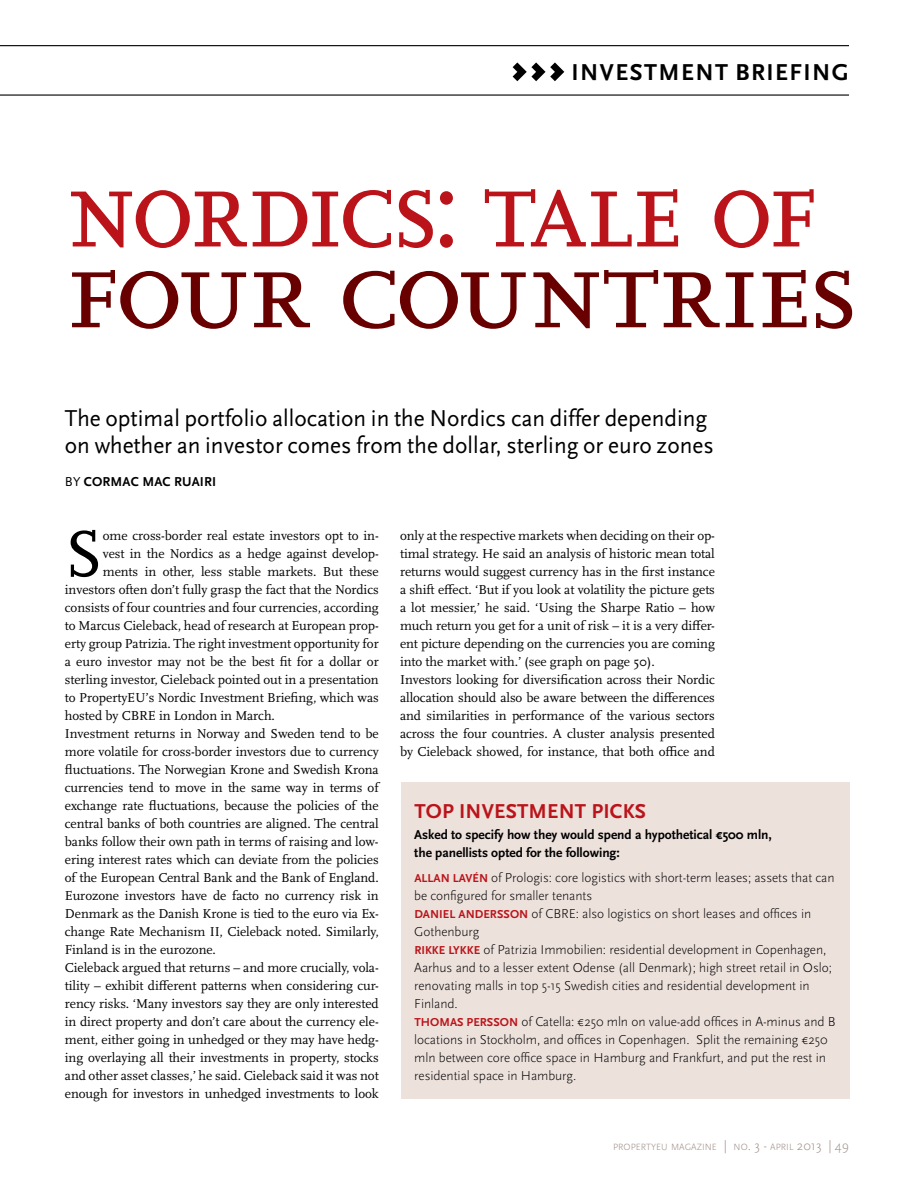
<style>
.page{position:relative;width:915px;height:1191px;background:#fff}
.page>*{position:absolute;margin:0;border:0;box-sizing:border-box;transform-origin:0 0}
.t1{font:118.8px "Scala Pro";letter-spacing:-.055em;color:#ba141a;scale:.96 1}
.t2{font:118.8px "Scala Pro";letter-spacing:-.045em;color:#680000}
.t3{font:68.1px "Scala Pro";color:#000}
.t4{font:24px/27px "Scala Sans Pro";color:#000}
.t5{font:700 24px "Scala Sans Pro";letter-spacing:.06em;color:#000}
.t6{font:700 21px "Scala Sans Pro";color:#ba141a}
.t7{font:13.5px/18px "Scala Pro";letter-spacing:-.005em;color:#000}
.t8{font:300 13.5px/18px "Scala Sans Pro";letter-spacing:-.005em;color:#000}
.t9{font:700 13.5px/18px "Scala Sans Pro";letter-spacing:.01em;color:#000}
.t10{font:700 12px "Scala Sans Pro";letter-spacing:.005em;color:#ba141a}
.t11{font:300 9.45px "Scala Sans Pro";color:#9d8d85}
.s1{font-weight:400}
.s2{font-weight:700;font-size:12px;color:#ba141a}
.s3{font-weight:300;font-size:13.5px;color:#000}
.s4{font-size:13.5px}
</style>
<div class="page">
<svg style="left:512px;top:62px;width:52px;height:19px"></svg>
<div style="left:401px;top:782px;width:448px;height:316px;background:#ede1dc"></div>
<hr style="left:0;top:45px;width:848px;height:1px;background:#000">
<hr style="left:0;top:94px;width:848px;height:2px;background:#000">
<h3 class="t5" style="left:571px;top:58px;width:279px">INVESTMENT BRIEFING</h3>
<h1 class="t1" style="left:64px;top:137px;width:788px">nordics: tale of</h1>
<h1 class="t2" style="left:64px;top:218px;width:795px">four countries</h1>
<h3 class="t4" style="left:65px;top:404px;width:650px">The optimal portfolio allocation in the Nordics can differ depending on whether an investor comes from the dollar, sterling or euro zones</h3>
<p class="t9" style="left:65px;top:472px;width:152px"><span class="s1">By</span> CORMAC MAC RUAIRI</p>
<h2 class="t3" style="left:65px;top:513px;width:40px">S</h2>
<p class="t7" style="left:103px;top:527px;width:277px">ome cross-border real estate investors opt to in-</p>
<p class="t7" style="left:103px;top:545px;width:277px">vest in the Nordics as a hedge against develop-</p>
<p class="t7" style="left:103px;top:563px;width:277px">ments in other, less stable markets. But these</p>
<p class="t7" style="left:65px;top:580px;width:315px">investors often don’t fully grasp the fact that the Nordics</p>
<p class="t7" style="left:65px;top:598px;width:315px">consists of four countries and four currencies, according</p>
<p class="t7" style="left:65px;top:616px;width:315px">to Marcus Cieleback, head of research at European prop-</p>
<p class="t7" style="left:65px;top:634px;width:315px">erty group Patrizia. The right investment opportunity for</p>
<p class="t7" style="left:65px;top:652px;width:315px">a euro investor may not be the best fit for a dollar or</p>
<p class="t7" style="left:65px;top:670px;width:315px">sterling investor, Cieleback pointed out in a presentation</p>
<p class="t7" style="left:65px;top:688px;width:315px">to PropertyEU’s Nordic Investment Briefing, which was</p>
<p class="t7" style="left:65px;top:706px;width:211px">hosted by CBRE in London in March.</p>
<p class="t7" style="left:65px;top:724px;width:315px">Investment returns in Norway and Sweden tend to be</p>
<p class="t7" style="left:65px;top:742px;width:315px">more volatile for cross-border investors due to currency</p>
<p class="t7" style="left:65px;top:760px;width:315px">fluctuations. The Norwegian Krone and Swedish Krona</p>
<p class="t7" style="left:65px;top:778px;width:317px">currencies tend to move in the same way in terms of</p>
<p class="t7" style="left:65px;top:796px;width:315px">exchange rate fluctuations, because the policies of the</p>
<p class="t7" style="left:65px;top:814px;width:315px">central banks of both countries are aligned. The central</p>
<p class="t7" style="left:65px;top:832px;width:315px">banks follow their own path in terms of raising and low-</p>
<p class="t7" style="left:65px;top:850px;width:315px">ering interest rates which can deviate from the policies</p>
<p class="t7" style="left:65px;top:868px;width:315px">of the European Central Bank and the Bank of England.</p>
<p class="t7" style="left:65px;top:886px;width:315px">Eurozone investors have de facto no currency risk in</p>
<p class="t7" style="left:65px;top:904px;width:315px">Denmark as the Danish Krone is tied to the euro via Ex-</p>
<p class="t7" style="left:65px;top:922px;width:315px">change Rate Mechanism II, Cieleback noted. Similarly,</p>
<p class="t7" style="left:65px;top:940px;width:152px">Finland is in the eurozone.</p>
<p class="t7" style="left:65px;top:958px;width:315px">Cieleback argued that returns – and more crucially, vola-</p>
<p class="t7" style="left:65px;top:976px;width:315px">tility – exhibit different patterns when considering cur-</p>
<p class="t7" style="left:65px;top:994px;width:315px">rency risks. ‘Many investors say they are only interested</p>
<p class="t7" style="left:65px;top:1012px;width:315px">in direct property and don’t care about the currency ele-</p>
<p class="t7" style="left:65px;top:1030px;width:315px">ment, either going in unhedged or they may have hedg-</p>
<p class="t7" style="left:65px;top:1048px;width:315px">ing overlaying all their investments in property, stocks</p>
<p class="t7" style="left:65px;top:1066px;width:315px">and other asset classes,’ he said. Cieleback said it was not</p>
<p class="t7" style="left:65px;top:1084px;width:315px">enough for investors in unhedged investments to look</p>
<p class="t7" style="left:400px;top:526px;width:316px">only at the respective markets when deciding on their op&shy;timal strategy. He said an analysis of historic mean total returns would suggest currency has in the first instance a shift effect. ‘But if you look at volatility the picture gets a lot messier,’ he said. ‘Using the Sharpe Ratio – how much return you get for a unit of risk – it is a very differ&shy;ent picture depending on the currencies you are coming into the market with.’ (see graph on page 50).<br>Investors looking for diversification across their Nordic allocation should also be aware between the differences and similarities in performance of the various sectors across the four countries. A cluster analysis presented by Cieleback showed, for instance, that both office and</p>
<h3 class="t6" style="left:414px;top:799px;width:59px">TOP INVESTMENT</h3>
<h3 class="t6" style="left:591px;top:799px;width:12px">PICKS</h3>
<p class="t9" style="left:414px;top:825px;width:359px">ASKED TO SPECIFY HOW THEY WOULD SPEND A HYPOTHETICAL €500 MLN,<br>THE PANELLISTS OPTED FOR THE FOLLOWING:</p>
<p class="t8" style="left:414px;top:869px;width:422px"><span class="s2">ALLAN LAVÉN</span> of Prologis: core logistics with short-term leases; assets that can be configured for smaller tenants</p>
<p class="t10" style="left:414px;top:907px;width:140px">DANIEL ANDERSSON <span class="s3">of CBRE</span></p>
<p class="t8" style="left:575px;top:905px;width:237px">: also logistics on short leases and offices in</p>
<p class="t8" style="left:414px;top:923px;width:420px">Gothenburg<br><span class="s2">RIKKE LYKKE</span> of Patrizia I mmobilien: residential development in Copenhagen, Aarhus and to a lesser extent Odense (all Denmark); high street retail in Oslo; renovating malls in top 5-15 Swedish cities and residential development in Finland.<br><span class="s2">THOMAS PERSSON</span> of Catella: €250 mln on value-add offices in A-minus and B locations in Stockholm, and offices in Copenhagen. Split the remaining €250 mln between core office space in Hamburg and Frankfurt, and put the rest in residential space in Hamburg.</p>
<p class="t11" style="left:613px;top:1141px;width:237px">PROPERTYEU MAGAZINE <span class="s4">|</span> NO<span class="s4">. 3 -</span> APRIL <span class="s4">2013 | 49</span></p>
</div>
